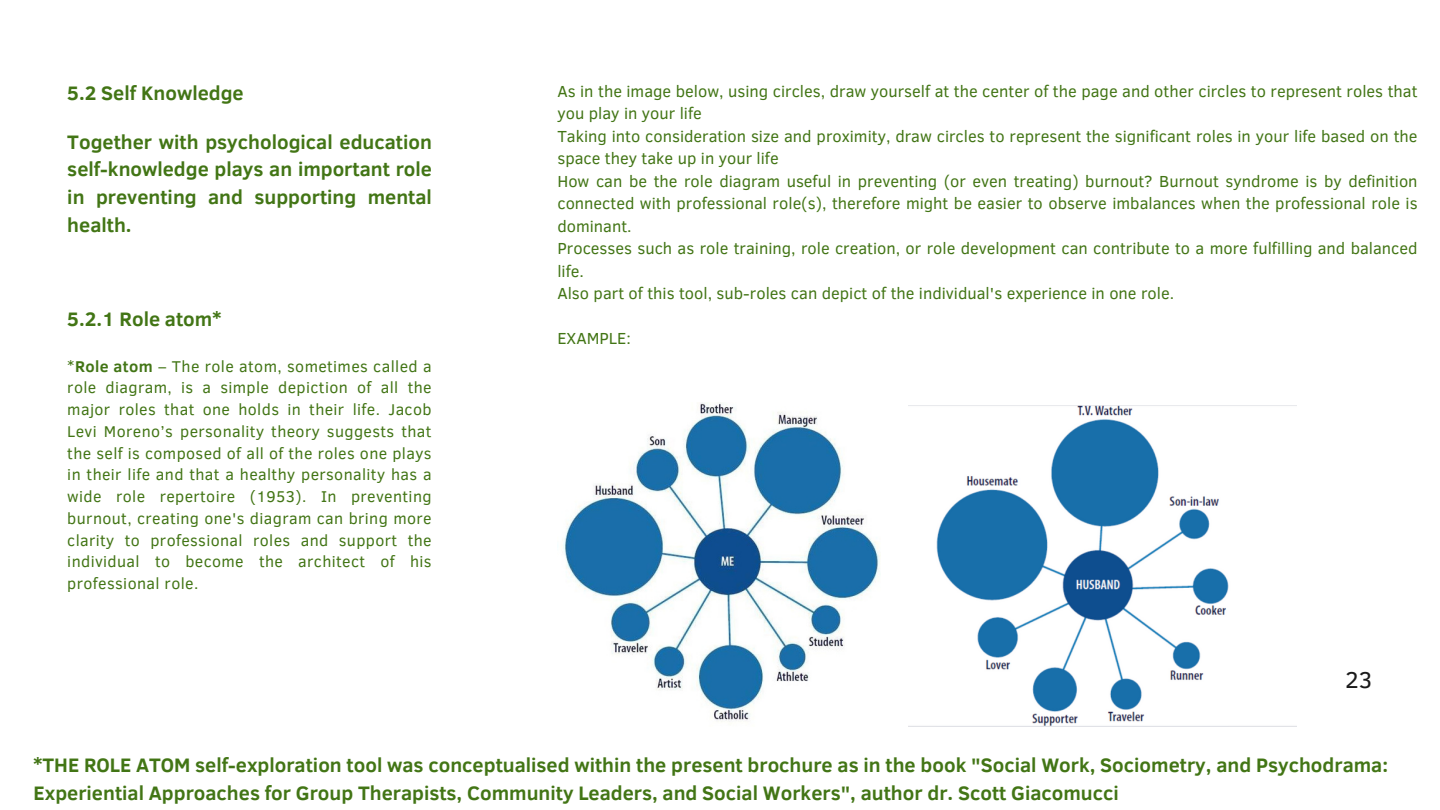
<style>
.page{position:relative;width:1440px;height:810px;background:#fff}
.page>*{position:absolute;margin:0;border:0;box-sizing:border-box;transform-origin:0 0}
.t1{font:23.5px "Clear Sans";color:#1b1b1b}
.t2{font:700 20px/27.8px "Clear Sans";color:#427515;text-align:justify}
.t3{font:16.4px/22.5px "Clear Sans";color:#427515}
.t4{font:16px/21.8px "Clear Sans";letter-spacing:.025em;color:#427515;text-align:justify}
.s1{font-weight:700}
</style>
<div class="page">
<img style="left:561px;top:403px;width:319px;height:319px">
<img style="left:908px;top:405px;width:389px;height:322px">
<p class="t2" style="left:67px;top:78px;width:178px">5.2 Self Knowledge</p>
<p class="t2" style="left:67px;top:127px;width:366px">Together with psychological education self-knowledge plays an important role in preventing and supporting mental health.</p>
<p class="t2" style="left:67px;top:305px;width:155px">5.2.1 Role atom*</p>
<p class="t4" style="left:67px;top:354px;width:366px">*<span class="s1">Role atom</span> – The role atom, sometimes called a role diagram, is a simple depiction of all the major roles that one holds in their life. Jacob Levi Moreno’s personality theory suggests that the self is composed of all of the roles one plays in their life and that a healthy personality has a wide role repertoire (1953). In preventing burnout, creating one's diagram can bring more clarity to professional roles and support the individual to become the architect of his professional role.</p>
<p class="t3" style="left:557px;top:79px;width:862px">As in the image below, using circles, draw yourself at the center of the page and other circles to represent roles that you play in your life</p>
<p class="t3" style="left:557px;top:124px;width:862px">Taking into consideration size and proximity, draw circles to represent the significant roles in your life based on the space they take up in your life</p>
<p class="t3" style="left:557px;top:169px;width:862px;text-align:justify">How can be the role diagram useful in preventing (or even treating) burnout? Burnout syndrome is by definition connected with professional role(s), therefore might be easier to observe imbalances when the professional role is dominant.</p>
<p class="t3" style="left:557px;top:236px;width:862px">Processes such as role training, role creation, or role development can contribute to a more fulfilling and balanced life.</p>
<p class="t3" style="left:557px;top:281px;width:618px">Also part of this tool, sub-roles can depict of the individual's experience in one role.</p>
<p class="t3" style="left:557px;top:326px;width:75px">EXAMPLE:</p>
<p class="t1" style="left:1345px;top:663px;width:29px">23</p>
<p class="t2" style="left:34px;top:750px;width:1356px">*THE ROLE ATOM self-exploration tool was conceptualised within the present brochure as in the book "Social Work, Sociometry, and Psychodrama:<br>Experiential Approaches for Group Therapists, Community Leaders, and Social Workers", author dr. Scott Giacomucci</p>
</div>
